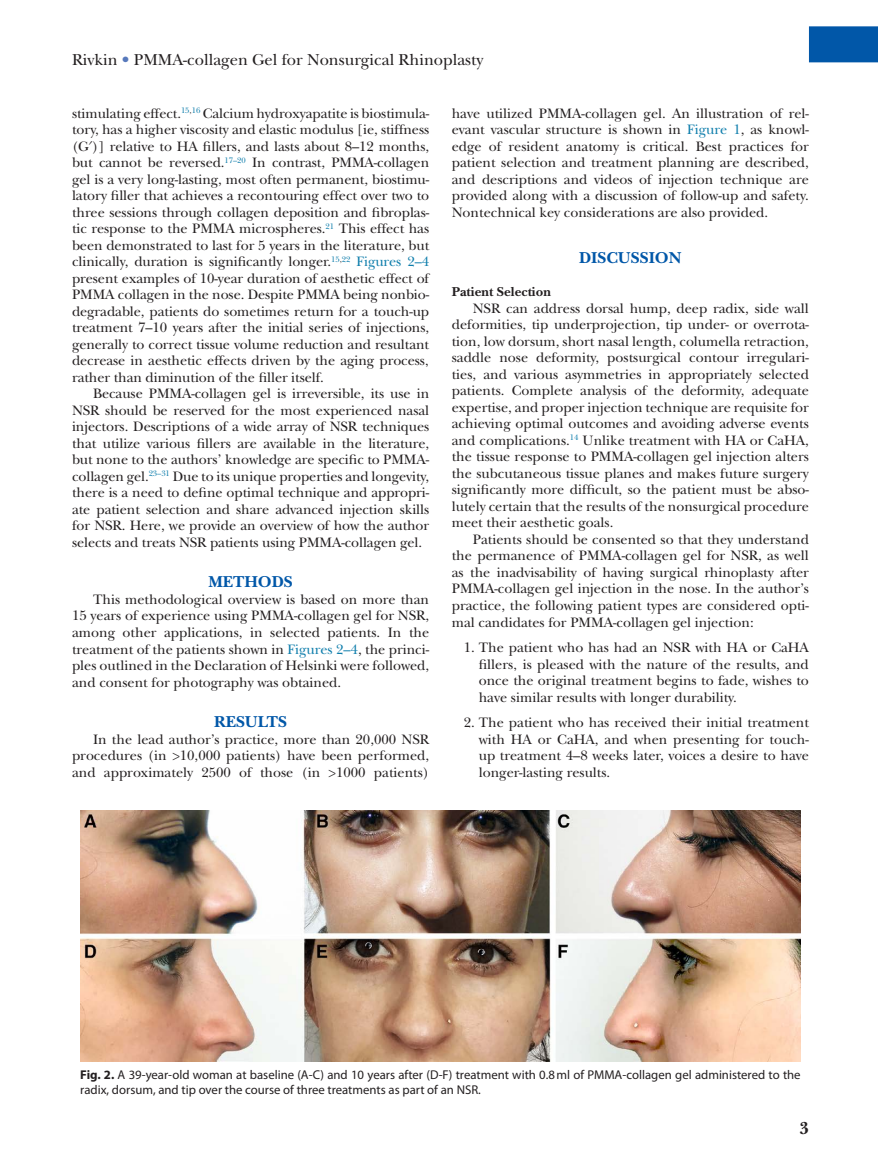
<style>
.page{position:relative;width:878px;height:1175px;background:#fff}
.page>*{position:absolute;margin:0;border:0;box-sizing:border-box;transform-origin:0 0}
.t1{font:700 18px "New Baskerville Std";color:#231f20}
.t2{font:16.5px "New Baskerville Std";color:#231f20}
.t3{font:700 16.5px "New Baskerville Std";color:#0157a8}
.t4{font:14.25px/16.5px "New Baskerville Std";color:#231f20;text-align:justify}
.t5{font:700 13.5px "New Baskerville Std";color:#231f20}
.t6{font:12.75px/15px "Myriad Pro";color:#231f20}
.s1{color:#5779bc}
.s2{font-family:"Gandhari Unicode"}
.s3{color:#0f7eac}
.s4{font-weight:700}
</style>
<div class="page">
<div style="left:808px;top:26px;width:70px;height:36px;background:#0157a8"></div>
<img style="left:80px;top:810px;width:720px;height:251px">
<p class="t2" style="left:72px;top:50px;width:413px">Rivkin <span class="s1">•</span> PMMA-collagen Gel for Nonsurgical Rhinoplasty</p>
<p class="t4" style="left:72px;top:105px;width:359px">stimulating effect.<sup>15</sup><sup>,</sup><sup>16</sup> Calcium hydroxyapatite is biostimula&shy;tory, has a higher viscosity and elastic modulus [ie, stiffness (G<span class="s2">′</span>)] relative to HA fillers, and lasts about 8–12 months, but cannot be reversed.<sup>17–20</sup> In contrast, PMMA-collagen gel is a very long-lasting, most often permanent, biostimu&shy;latory filler that achieves a recontouring effect over two to three sessions through collagen deposition and fibroplas&shy;tic response to the PMMA microspheres.<sup>21</sup> This effect has been demonstrated to last for 5 years in the literature, but clinically, duration is significantly longer.<sup>15</sup><sup>,</sup><sup>22</sup> <span class="s3">Figures 2–4 </span>present examples of 10-year duration of aesthetic effect of PMMA collagen in the nose. Despite PMMA being nonbio&shy;degradable, patients do sometimes return for a touch-up treatment 7–10 years after the initial series of injections, generally to correct tissue volume reduction and resultant decrease in aesthetic effects driven by the aging process‚ rather than diminution of the filler itself.</p>
<p class="t4" style="left:72px;top:385px;width:359px;text-indent:21px">Because PMMA-collagen gel is irreversible, its use in NSR should be reserved for the most experienced nasal injectors. Descriptions of a wide array of NSR techniques that utilize various fillers are available in the literature, but none to the authors’ knowledge are specific to PMMA&shy;collagen gel.<sup>23–31</sup> Due to its unique properties and longevity, there is a need to define optimal technique and appropri&shy;ate patient selection and share advanced injection skills for NSR. Here, we provide an overview of how the author selects and treats NSR patients using PMMA-collagen gel.</p>
<p class="t3" style="left:208px;top:572px;width:86px">METHODS</p>
<p class="t4" style="left:72px;top:591px;width:359px;text-indent:21px">This methodological overview is based on more than 15 years of experience using PMMA-collagen gel for NSR, among other applications, in selected patients. In the treatment of the patients shown in <span class="s3">Figures 2–4</span>, the princi&shy;ples outlined in the Declaration of Helsinki were followed, and consent for photography was obtained.</p>
<p class="t3" style="left:214px;top:712px;width:74px">RESULTS</p>
<p class="t4" style="left:72px;top:730px;width:359px;text-indent:21px">In the lead author’s practice, more than 20,000 NSR procedures (in &gt;10,000 patients) have been performed, and approximately 2500 of those (in &gt;1000 patients)</p>
<p class="t4" style="left:452px;top:105px;width:359px">have utilized PMMA-collagen gel. An illustration of rel&shy;evant vascular structure is shown in <span class="s3">Figure 1</span>, as knowl&shy;edge of resident anatomy is critical. Best practices for patient selection and treatment planning are described, and descriptions and videos of injection technique are provided along with a discussion of follow-up and safety.<br>Nontechnical key considerations are also provided.</p>
<p class="t3" style="left:579px;top:248px;width:104px">DISCUSSION</p>
<p class="t5" style="left:452px;top:284px;width:101px">Patient Selection</p>
<p class="t4" style="left:451px;top:300px;width:359px;text-indent:21px">NSR can address dorsal hump, deep radix, side wall deformities, tip underprojection, tip under- or overrota&shy;tion, low dorsum, short nasal length, columella retraction, saddle nose deformity, postsurgical contour irregulari&shy;ties, and various asymmetries in appropriately selected patients. Complete analysis of the deformity, adequate expertise, and proper injection technique are requisite for achieving optimal outcomes and avoiding adverse events and complications.<sup>14</sup> Unlike treatment with HA or CaHA, the tissue response to PMMA-collagen gel injection alters the subcutaneous tissue planes and makes future surgery significantly more difficult, so the patient must be abso&shy;lutely certain that the results of the nonsurgical procedure meet their aesthetic goals.</p>
<p class="t4" style="left:451px;top:531px;width:359px;text-indent:21px">Patients should be consented so that they understand the permanence of PMMA-collagen gel for NSR, as well as the inadvisability of having surgical rhinoplasty after PMMA-collagen gel injection in the nose. In the author’s practice, the following patient types are considered opti&shy;mal candidates for PMMA-collagen gel injection:</p>
<p class="t4" style="left:478px;top:639px;width:332px;text-indent:-15px">1. The patient who has had an NSR with HA or CaHA fillers‚ is pleased with the nature of the results, and once the original treatment begins to fade, wishes to have similar results with longer durability.</p>
<p class="t4" style="left:478px;top:714px;width:332px;text-indent:-15px">2. The patient who has received their initial treatment with HA or CaHA, and when presenting for touch&shy;up treatment 4–8 weeks later, voices a desire to have longer-lasting results.</p>
<p class="t6" style="left:80px;top:1067px;width:722px"><span class="s4">Fig. 2.</span> A 39-year-old woman at baseline (A-C) and 10 years after (D-F) treatment with 0.8ml of PMMA-collagen gel administered to the radix, dorsum, and tip over the course of three treatments as part of an NSR.</p>
<p class="t1" style="left:799px;top:1118px;width:11px">3</p>
</div>
